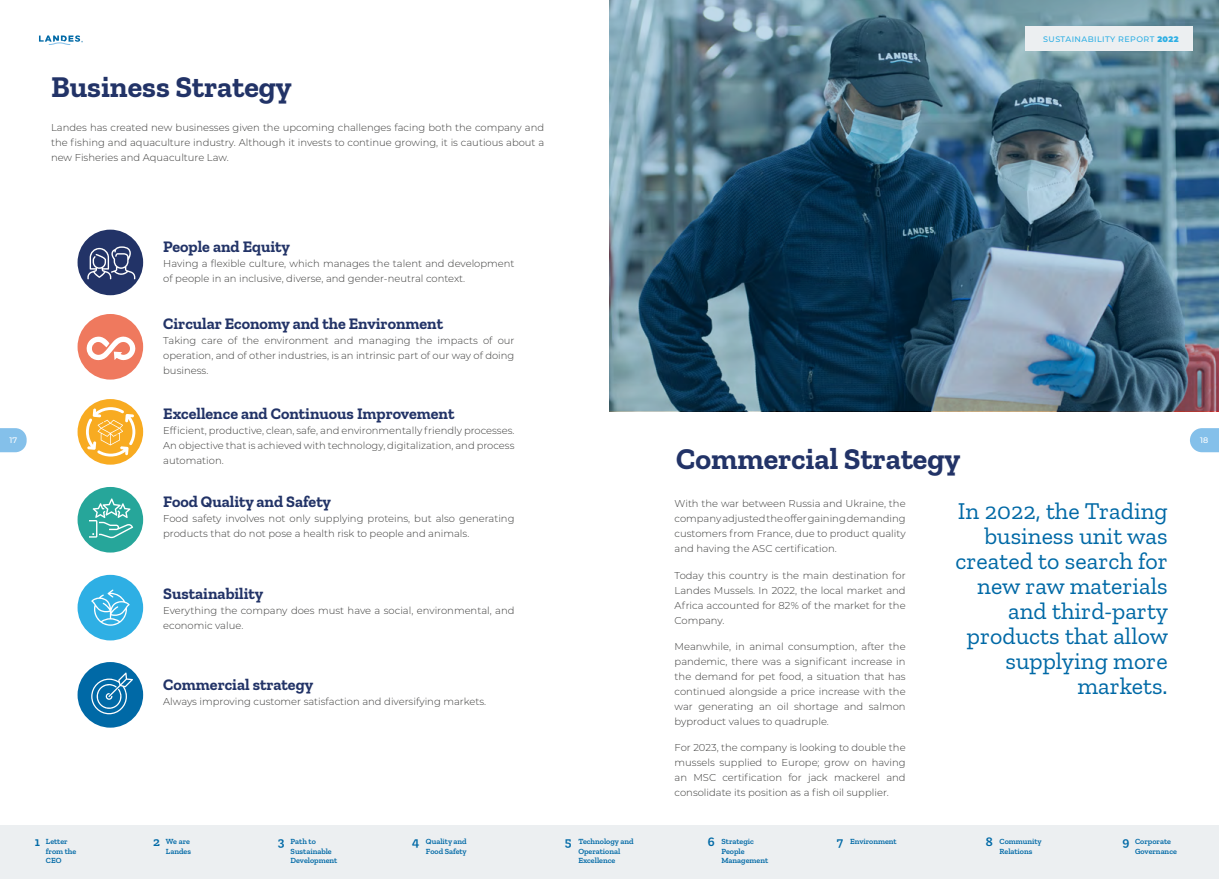
<style>
.page{position:relative;width:1219px;height:879px;background:#fff}
.page>*{position:absolute;margin:0;border:0;box-sizing:border-box;transform-origin:0 0}
.t1{font:700 30px "Zilla Slab";color:#223367}
.t2{font:24px/25px "Zilla Slab";color:#0069a6;text-align:right}
.t3{font:700 16px "Zilla Slab";color:#223367}
.t4{font:600 13px "Zilla Slab";color:#0069a6}
.t5{font:300 10px/15px "Montserrat";color:#3c3c3b;text-align:justify}
.t6{font:600 8px/9.6px "Zilla Slab";color:#0069a6}
.t7{font:500 8px "Montserrat";letter-spacing:.05em;color:#2eafe4}
.t8{font:500 8px "Montserrat";color:#fff}
.s1{font-weight:900}
.s2{font-size:13px}
</style>
<div class="page">
<div style="left:78px;top:230px;width:65px;height:65px;background:#223367;border-radius:50%"></div>
<svg style="left:87px;top:246px;width:48px;height:33px"></svg>
<div style="left:78px;top:314px;width:65px;height:65px;background:#ef795e;border-radius:50%"></div>
<div style="left:78px;top:399px;width:65px;height:66px;background:#f8ab21;border-radius:50%"></div>
<svg style="left:86px;top:407px;width:49px;height:49px"></svg>
<svg style="left:86px;top:336px;width:50px;height:25px"></svg>
<div style="left:78px;top:487px;width:65px;height:65px;background:#26a69a;border-radius:50%"></div>
<svg style="left:89px;top:498px;width:44px;height:40px"></svg>
<div style="left:78px;top:575px;width:65px;height:65px;background:#2eafe4;border-radius:50%"></div>
<svg style="left:91px;top:589px;width:39px;height:37px"></svg>
<div style="left:78px;top:662px;width:65px;height:65px;background:#0069a6;border-radius:50%"></div>
<svg style="left:91px;top:672px;width:42px;height:42px"></svg>
<svg style="left:609px;top:0;width:610px;height:411px;background:#4d7185"></svg>
<svg style="left:39px;top:35px;width:44px;height:10px"></svg>
<div style="left:1025px;top:26px;width:168px;height:24px;background:#eceff1"></div>
<div style="left:0;top:825px;width:1219px;height:54px;background:#eceff1"></div>
<svg style="left:0;top:428px;width:27px;height:24px"></svg>
<svg style="left:1190px;top:428px;width:29px;height:24px"></svg>
<h1 class="t1" style="left:51px;top:70px;width:242px">Business Strategy</h1>
<p class="t5" style="left:51px;top:119px;width:495px">Landes has created new businesses given the upcoming challenges facing both the company and the fishing and aquaculture industry. Although it invests to continue growing, it is cautious about a new Fisheries and Aquaculture Law.</p>
<p class="t7" style="left:1043px;top:34px;width:137px">SUSTAINABILITY REPORT <span class="s1">2022</span></p>
<h3 class="t3" style="left:163px;top:238px;width:128px">People and Equity</h3>
<p class="t5" style="left:163px;top:256px;width:353px">Having a flexible culture, which manages the talent and development of people in an inclusive, diverse, and gender-neutral context.</p>
<h3 class="t3" style="left:163px;top:315px;width:281px">Circular Economy and the Environment</h3>
<p class="t5" style="left:163px;top:333px;width:353px">Taking care of the environment and managing the impacts of our operation, and of other industries, is an intrinsic part of our way of doing business.</p>
<h3 class="t3" style="left:163px;top:404px;width:293px">Excellence and Continuous Improvement</h3>
<p class="t5" style="left:163px;top:422px;width:353px">Efficient, productive, clean, safe, and environmentally friendly processes.<br>An objective that is achieved with technology, digitalization, and process automation.</p>
<h3 class="t3" style="left:163px;top:492px;width:169px">Food Quality and Safety</h3>
<p class="t5" style="left:163px;top:510px;width:353px">Food safety involves not only supplying proteins, but also generating products that do not pose a health risk to people and animals.</p>
<p class="t8" style="left:10px;top:435px;width:9px">17</p>
<p class="t8" style="left:1200px;top:435px;width:10px">18</p>
<h1 class="t1" style="left:676px;top:442px;width:286px">Commercial Strategy</h1>
<h2 class="t2" style="left:955px;top:498px;width:214px">In 2022, the Trading business unit was created to search for new raw materials and third-party products that allow supplying more markets.</h2>
<p class="t5" style="left:675px;top:496px;width:233px">With the war between Russia and Ukraine, the company adjusted the offer gaining demanding customers from France, due to product quality and having the ASC certification.</p>
<p class="t5" style="left:675px;top:567px;width:233px">Today this country is the main destination for Landes Mussels. In 2022, the local market and Africa accounted for 82% of the market for the Company.</p>
<p class="t5" style="left:675px;top:638px;width:233px">Meanwhile, in animal consumption, after the pandemic, there was a significant increase in the demand for pet food, a situation that has continued alongside a price increase with the war generating an oil shortage and salmon byproduct values to quadruple.</p>
<p class="t5" style="left:675px;top:740px;width:233px">For 2023, the company is looking to double the mussels supplied to Europe; grow on having an MSC certification for jack mackerel and consolidate its position as a fish oil supplier.</p>
<h3 class="t3" style="left:163px;top:584px;width:102px">Sustainability</h3>
<p class="t5" style="left:163px;top:602px;width:353px">Everything the company does must have a social, environmental, and economic value.</p>
<h3 class="t3" style="left:163px;top:675px;width:151px">Commercial strategy</h3>
<p class="t5" style="left:163px;top:693px;width:324px">Always improving customer satisfaction and diversifying markets.</p>
<h3 class="t4" style="left:708px;top:834px;width:8px">6</h3>
<p class="t6" style="left:837px;top:836px;width:61px"><span class="s2">7</span> Environment</p>
<p class="t6" style="left:999px;top:836px;width:44px">Community<br>Relations</p>
<h3 class="t4" style="left:986px;top:834px;width:9px">8</h3>
<p class="t6" style="left:1135px;top:836px;width:43px">Corporate<br>Governance</p>
<h3 class="t4" style="left:153px;top:834px;width:8px">2</h3>
<p class="t6" style="left:291px;top:836px;width:48px">Path to<br>Sustainable<br>Development</p>
<h3 class="t4" style="left:278px;top:834px;width:8px">3</h3>
<p class="t6" style="left:426px;top:836px;width:42px">Quality and<br>Food Safety</p>
<h3 class="t4" style="left:412px;top:834px;width:9px">4</h3>
<p class="t6" style="left:578px;top:836px;width:57px">Technology and<br>Operational<br>Excellence</p>
<p class="t6" style="left:46px;top:836px;width:23px">Letter</p>
<h3 class="t4" style="left:1123px;top:834px;width:8px">9</h3>
<p class="t6" style="left:46px;top:846px;width:32px">from the<br>CEO</p>
<h3 class="t4" style="left:565px;top:834px;width:8px">5</h3>
<p class="t6" style="left:721px;top:836px;width:48px">Strategic<br>People<br>Management</p>
<p class="t6" style="left:166px;top:836px;width:27px">We are<br>Landes</p>
<h3 class="t4" style="left:35px;top:834px;width:7px">1</h3>
</div>
